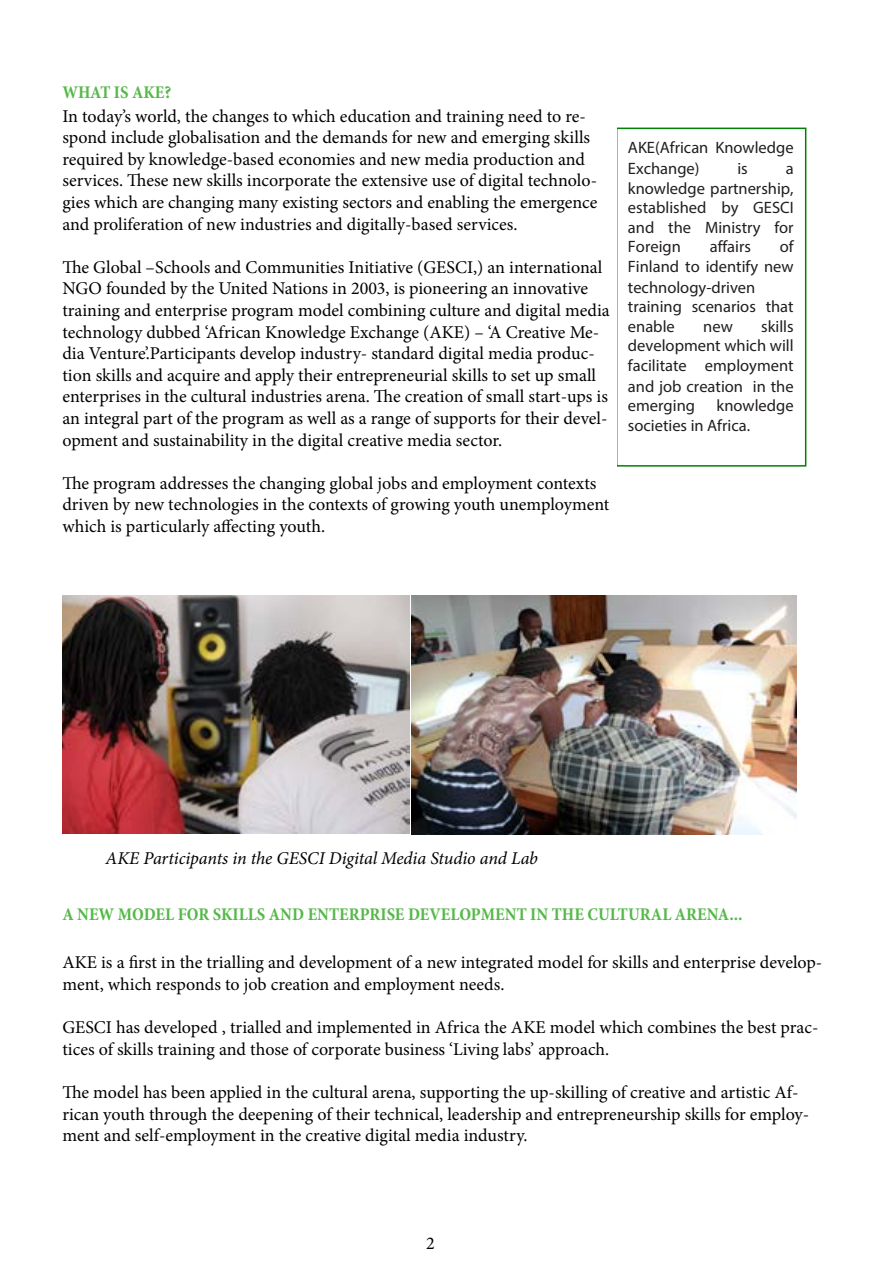
<style>
.page{position:relative;width:893px;height:1263px;background:#fff}
.page>*{position:absolute;margin:0;border:0;box-sizing:border-box;transform-origin:0 0}
.t1{font:18px/21.6px "Minion Pro";color:#000}
.t2{font:700 condensed 18px "Minion Pro";color:#54b948}
.t3{font:italic 18px "Minion Pro";letter-spacing:-.005em;color:#000}
.t4{font:16.5px/19.5px "Myriad Pro";color:#221e1f}
</style>
<div class="page">
<svg style="left:617px;top:128px;width:189px;height:339px"></svg>
<img style="left:62px;top:596px;width:348px;height:237px">
<img style="left:411px;top:596px;width:385px;height:239px">
<p class="t2" style="left:62px;top:80px;width:111px">WHAT IS AKE?</p>
<p class="t1" style="left:62px;top:105px;width:537px">In today’s world, the changes to which education and training need to re&shy;spond include globalisation and the demands for new and emerging skills required by knowledge-based economies and new media production and services. These new skills incorporate the extensive use of digital technolo&shy;gies which are changing many existing sectors and enabling the emergence and proliferation of new industries and digitally-based services.</p>
<p class="t1" style="left:62px;top:256px;width:549px">The Global –Schools and Communities Initiative (GESCI,) an international NGO founded by the United Nations in 2003, is pioneering an innovative training and enterprise program model combining culture and digital media technology dubbed ‘African Knowledge Exchange (AKE) – ‘A Creative Me&shy;dia Venture’.Participants develop industry- standard digital media produc&shy;tion skills and acquire and apply their entrepreneurial skills to set up small enterprises in the cultural industries arena. The creation of small start-ups is an integral part of the program as well as a range of supports for their devel&shy;opment and sustainability in the digital creative media sector.</p>
<p class="t1" style="left:62px;top:472px;width:548px">The program addresses the changing global jobs and employment contexts driven by new technologies in the contexts of growing youth unemployment which is particularly affecting youth.</p>
<p class="t4" style="left:628px;top:137px;width:167px;line-height:21px">AKE(African Knowledge<br>Exchange)</p>
<p class="t4" style="left:737px;top:159px;width:12px">is</p>
<p class="t4" style="left:628px;top:159px;width:167px;text-align:justify;text-indent:158px">a knowledge partnership, established by GESCI and the Ministry for Foreign</p>
<p class="t4" style="left:628px;top:237px;width:167px;text-align:right">of<br>Finland to identify new</p>
<p class="t4" style="left:628px;top:277px;width:167px">technology-driven training scenarios that enable</p>
<p class="t4" style="left:710px;top:237px;width:43px">affairs</p>
<p class="t4" style="left:628px;top:316px;width:167px;text-align:justify;text-indent:133px">skills development which will facilitate employment</p>
<p class="t4" style="left:628px;top:376px;width:167px">and job creation in the emerging</p>
<p class="t4" style="left:703px;top:316px;width:31px">new</p>
<p class="t4" style="left:628px;top:396px;width:167px;text-indent:89px">knowledge societies in Africa.</p>
<p class="t3" style="left:106px;top:846px;width:434px">AKE Participants in the GESCI Digital Media Studio and Lab</p>
<p class="t2" style="left:62px;top:902px;width:682px">A NEW MODEL FOR SKILLS AND ENTERPRISE DEVELOPMENT IN THE CULTURAL ARENA...</p>
<p class="t1" style="left:62px;top:952px;width:761px">AKE is a first in the trialling and development of a new integrated model for skills and enterprise develop&shy;ment, which responds to job creation and employment needs.</p>
<p class="t1" style="left:62px;top:1017px;width:757px">GESCI has developed , trialled and implemented in Africa the AKE model which combines the best prac&shy;tices of skills training and those of corporate business ‘Living labs’ approach.</p>
<p class="t1" style="left:62px;top:1081px;width:748px">The model has been applied in the cultural arena, supporting the up-skilling of creative and artistic Af&shy;rican youth through the deepening of their technical, leadership and entrepreneurship skills for employ&shy;ment and self-employment in the creative digital media industry.</p>
<p class="t1" style="left:426px;top:1233px;width:10px">2</p>
</div>
